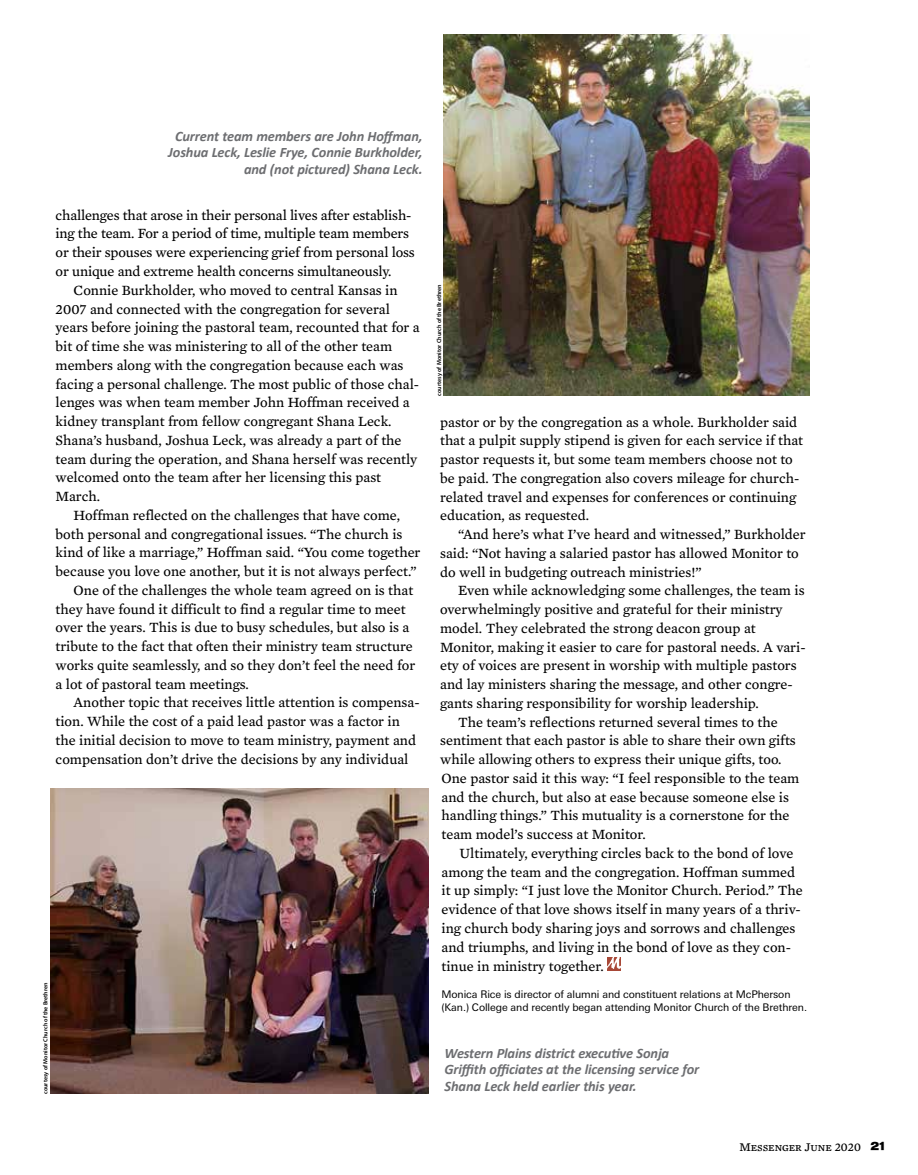
<style>
.page{position:relative;width:918px;height:1175px;background:#fff}
.page>*{position:absolute;margin:0;border:0;box-sizing:border-box;transform-origin:0 0}
.t1{font:14.4px/18.8px "Mercury Text G3";color:#000}
.t2{font:italic 700 14.4px/16.5px "Calibri";letter-spacing:-.01em;color:#6d6e71;text-align:right}
.t3{font:12px "Mercury Text G4 Roman SC";color:#000}
.t4{font:10.5px/13.5px "LT Univers";letter-spacing:-.01em;color:#000}
.t5{font:600 6px "Myriad Pro";color:#000}
.s1{font-family:"Vonnes";font-weight:900;font-size:10.5px}
</style>
<div class="page">
<img style="left:607px;top:957px;width:14px;height:13px">
<img style="left:50px;top:788px;width:378px;height:306px">
<img style="left:443px;top:35px;width:367px;height:360px">
<p class="t2" style="left:168px;top:128px;width:256px">Current team members are John Hoffman,<br>Joshua Leck, Leslie Frye, Connie Burkholder, and (not pictured) Shana Leck.</p>
<p class="t1" style="left:56px;top:206px;width:361px">challenges that arose in their personal lives after establish&shy;ing the team. For a period of time, multiple team members or their spouses were experiencing grief from personal loss or unique and extreme health concerns simultaneously.</p>
<p class="t1" style="left:56px;top:281px;width:366px;text-indent:18px">Connie Burkholder, who moved to central Kansas in 2007 and connected with the congregation for several years before joining the pastoral team, recounted that for a bit of time she was ministering to all of the other team members along with the congregation because each was facing a personal challenge. The most public of those chal&shy;lenges was when team member John Hoffman received a kidney transplant from fellow congregant Shana Leck.<br>Shana’s husband, Joshua Leck, was already a part of the team during the operation, and Shana herself was recently welcomed onto the team after her licensing this past March.</p>
<p class="t1" style="left:74px;top:506px;width:328px">Hoffman reflected on the challenges that have come,</p>
<p class="t1" style="left:56px;top:524px;width:348px">both personal and congregational issues. “The church is</p>
<p class="t1" style="left:56px;top:543px;width:366px">kind of like a marriage,” Hoffman said. “You come together</p>
<p class="t1" style="left:56px;top:562px;width:362px">because you love one another, but it is not always perfect.”</p>
<p class="t1" style="left:74px;top:581px;width:341px">One of the challenges the whole team agreed on is that</p>
<p class="t1" style="left:56px;top:599px;width:352px">they have found it difficult to find a regular time to meet</p>
<p class="t1" style="left:56px;top:618px;width:355px">over the years. This is due to busy schedules, but also is a</p>
<p class="t1" style="left:56px;top:637px;width:359px">tribute to the fact that often their ministry team structure</p>
<p class="t1" style="left:56px;top:656px;width:361px">works quite seamlessly, and so they don’t feel the need for</p>
<p class="t1" style="left:56px;top:674px;width:195px">a lot of pastoral team meetings.</p>
<p class="t1" style="left:74px;top:693px;width:348px">Another topic that receives little attention is compensa-</p>
<p class="t1" style="left:56px;top:712px;width:346px">tion. While the cost of a paid lead pastor was a factor in</p>
<p class="t1" style="left:56px;top:731px;width:362px">the initial decision to move to team ministry, payment and</p>
<p class="t1" style="left:56px;top:749px;width:354px">compensation don’t drive the decisions by any individual</p>
<p class="t5" style="left:42px;top:1094px;width:113px;rotate:-90deg">courtesy of Monitor Church of the Brethren</p>
<p class="t5" style="left:435px;top:395px;width:113px;rotate:-90deg">courtesy of Monitor Church of the Brethren</p>
<p class="t1" style="left:440px;top:412px;width:365px">pastor or by the congregation as a whole. Burkholder said that a pulpit supply stipend is given for each service if that pastor requests it, but some team members choose not to be paid. The congregation also covers mileage for church&shy;related travel and expenses for conferences or continuing education, as requested.</p>
<p class="t1" style="left:440px;top:525px;width:367px;text-indent:18px">“And here’s what I’ve heard and witnessed,” Burkholder said: “Not having a salaried pastor has allowed Monitor to do well in budgeting outreach ministries!”</p>
<p class="t1" style="left:458px;top:581px;width:348px">Even while acknowledging some challenges, the team is</p>
<p class="t1" style="left:440px;top:600px;width:344px">overwhelmingly positive and grateful for their ministry</p>
<p class="t1" style="left:440px;top:618px;width:317px">model. They celebrated the strong deacon group at</p>
<p class="t1" style="left:440px;top:637px;width:367px">Monitor, making it easier to care for pastoral needs. A vari-</p>
<p class="t1" style="left:440px;top:656px;width:358px">ety of voices are present in worship with multiple pastors</p>
<p class="t1" style="left:440px;top:675px;width:354px">and lay ministers sharing the message, and other congre-</p>
<p class="t1" style="left:440px;top:693px;width:320px">gants sharing responsibility for worship leadership.</p>
<p class="t1" style="left:458px;top:712px;width:321px">The team’s reflections returned several times to the</p>
<p class="t1" style="left:440px;top:731px;width:357px">sentiment that each pastor is able to share their own gifts</p>
<p class="t1" style="left:440px;top:750px;width:343px">while allowing others to express their unique gifts, too.</p>
<p class="t1" style="left:442px;top:768px;width:359px">One pastor said it this way: “I feel responsible to the team</p>
<p class="t1" style="left:442px;top:787px;width:349px">and the church, but also at ease because someone else is</p>
<p class="t1" style="left:442px;top:806px;width:349px">handling things.” This mutuality is a cornerstone for the</p>
<p class="t1" style="left:442px;top:825px;width:206px">team model’s success at Monitor.</p>
<p class="t1" style="left:460px;top:843px;width:335px">Ultimately, everything circles back to the bond of love</p>
<p class="t1" style="left:442px;top:862px;width:355px">among the team and the congregation. Hoffman summed</p>
<p class="t1" style="left:442px;top:881px;width:363px">it up simply: “I just love the Monitor Church. Period.” The</p>
<p class="t1" style="left:442px;top:900px;width:361px">evidence of that love shows itself in many years of a thriv-</p>
<p class="t1" style="left:442px;top:918px;width:355px">ing church body sharing joys and sorrows and challenges</p>
<p class="t1" style="left:442px;top:937px;width:351px">and triumphs, and living in the bond of love as they con-</p>
<p class="t1" style="left:442px;top:956px;width:164px">tinue in ministry together.</p>
<p class="t4" style="left:442px;top:987px;width:367px">Monica Rice is director of alumni and constituent relations at McPherson (Kan.) College and recently began attending Monitor Church of the Brethren.</p>
<p class="t2" style="left:445px;top:1044px;width:256px;text-align:left">Western Plains district executive Sonja<br>Griffith officiates at the licensing service for<br>Shana Leck held earlier this year.</p>
<p class="t3" style="left:739px;top:1139px;width:147px">Messenger June 2020 <span class="s1">21</span></p>
</div>
